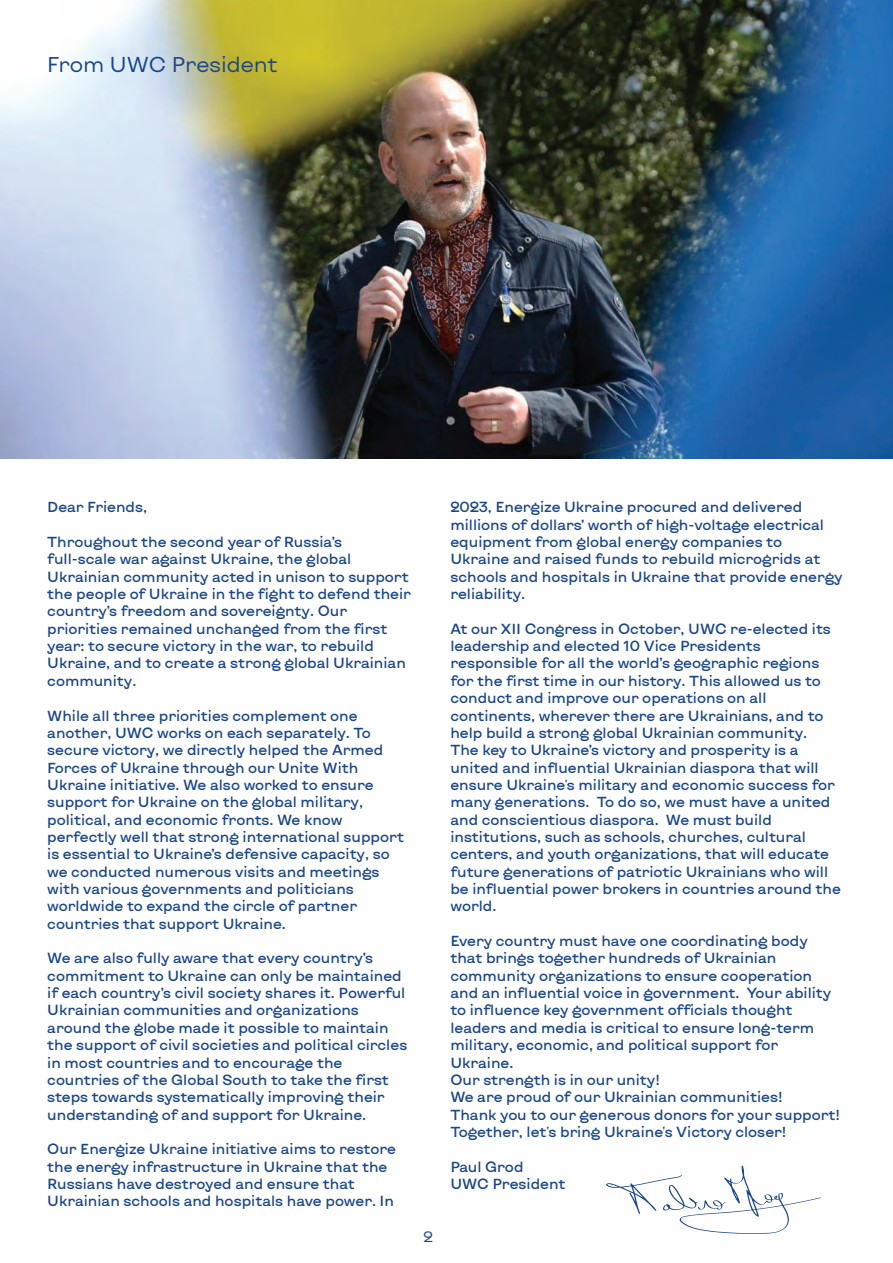
<style>
.page{position:relative;width:893px;height:1263px;background:#fff}
.page>*{position:absolute;margin:0;border:0;box-sizing:border-box;transform-origin:0 0}
.t1{font:21.3px "Kyiv Type Sans";color:#1a468a}
.t2{font:14.85px "Kyiv Type Sans";color:#1a468a}
.t3{font:500 14.4px/17.4px "Kyiv Type Sans";color:#1a468a}
</style>
<div class="page">
<img style="left:0;top:0;width:893px;height:459px">
<svg style="left:606px;top:1165px;width:215px;height:69px"></svg>
<h1 class="t1" style="left:47px;top:50px;width:232px">From UWC President</h1>
<p class="t3" style="left:47px;top:498px;width:101px">Dear Friends,</p>
<p class="t3" style="left:47px;top:533px;width:365px">Throughout the second year of Russia’s full-scale war against Ukraine, the global Ukrainian community acted in unison to support the people of Ukraine in the fight to defend their country’s freedom and sovereignty. Our priorities remained unchanged from the first year: to secure victory in the war, to rebuild Ukraine, and to create a strong global Ukrainian community.</p>
<p class="t3" style="left:47px;top:706px;width:358px">While all three priorities complement one another, UWC works on each separately. To secure victory, we directly helped the Armed Forces of Ukraine through our Unite With Ukraine initiative. We also worked to ensure support for Ukraine on the global military, political, and economic fronts. We know perfectly well that strong international support is essential to Ukraine’s defensive capacity, so we conducted numerous visits and meetings with various governments and politicians worldwide to expand the circle of partner countries that support Ukraine.</p>
<p class="t3" style="left:47px;top:949px;width:362px">We are also fully aware that every country’s commitment to Ukraine can only be maintained if each country’s civil society shares it. Powerful Ukrainian communities and organizations around the globe made it possible to maintain the support of civil societies and political circles in most countries and to encourage the countries of the Global South to take the first steps towards systematically improving their understanding of and support for Ukraine.</p>
<p class="t3" style="left:47px;top:1140px;width:350px">Our Energize Ukraine initiative aims to restore the energy infrastructure in Ukraine that the Russians have destroyed and ensure that Ukrainian schools and hospitals have power. In</p>
<p class="t2" style="left:424px;top:1226px;width:11px">2</p>
<p class="t3" style="left:450px;top:498px;width:394px">2023, Energize Ukraine procured and delivered millions of dollars’ worth of high-voltage electrical equipment from global energy companies to Ukraine and raised funds to rebuild microgrids at schools and hospitals in Ukraine that provide energy reliability.</p>
<p class="t3" style="left:450px;top:619px;width:392px">At our XII Congress in October, UWC re-elected its leadership and elected 10 Vice Presidents responsible for all the world’s geographic regions for the first time in our history. This allowed us to conduct and improve our operations on all continents, wherever there are Ukrainians, and to help build a strong global Ukrainian community.<br>The key to Ukraine’s victory and prosperity is a united and influential Ukrainian diaspora that will ensure Ukraine's military and economic success for many generations. To do so, we must have a united and conscientious diaspora. We must build institutions, such as schools, churches, cultural centers, and youth organizations, that will educate future generations of patriotic Ukrainians who will be influential power brokers in countries around the world.</p>
<p class="t3" style="left:450px;top:932px;width:391px">Every country must have one coordinating body that brings together hundreds of Ukrainian community organizations to ensure cooperation and an influential voice in government. Your ability to influence key government officials thought leaders and media is critical to ensure long-term military, economic, and political support for Ukraine.<br>Our strength is in our unity!<br>We are proud of our Ukrainian communities!<br>Thank you to our generous donors for your support!<br>Together, let's bring Ukraine's Victory closer!</p>
<p class="t3" style="left:450px;top:1157px;width:116px">Paul Grod<br>UWC President</p>
</div>
